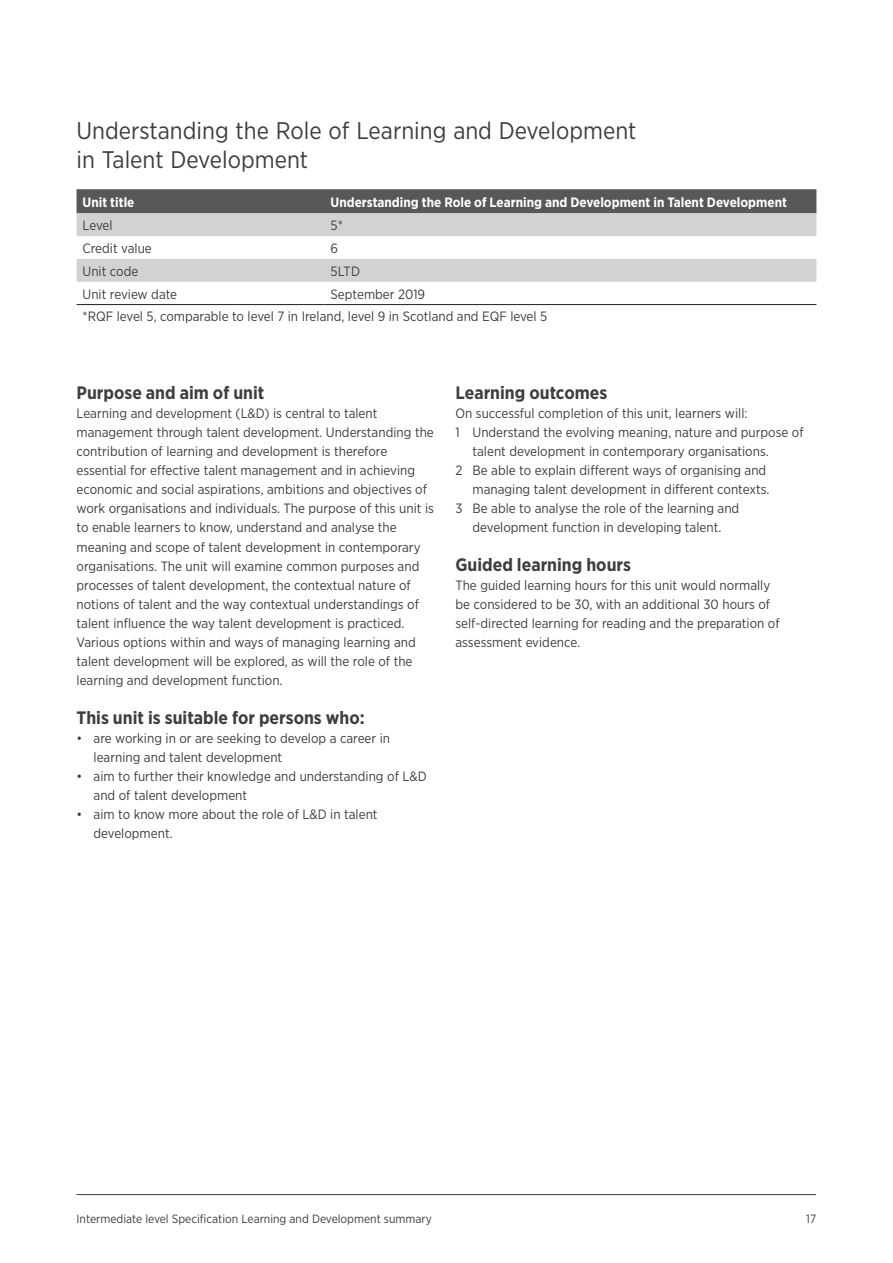
<style>
.page{position:relative;width:893px;height:1263px;background:#fff}
.page>*{position:absolute;margin:0;border:0;box-sizing:border-box;transform-origin:0 0}
.t1{font:24px/28.8px "Gotham Narrow";color:#3e3e3f}
.t2{font:700 18px "Gotham Narrow";color:#3e3e3f}
.t3{font:13.5px/19.2px "Gotham Narrow";color:#3e3e3f}
.t4{font:700 13.5px "Gotham Narrow";color:#fff}
.t5{font:12px "Gotham Narrow";color:#3e3e3f}
</style>
<div class="page">
<div style="left:77px;top:189px;width:739px;height:24px;background:#57585a"></div>
<svg style="left:77px;top:213px;width:739px;height:69px;fill:#d1d2d4"></svg>
<hr style="left:77px;top:304px;width:248px;height:1px;background:#231f20">
<hr style="left:325px;top:304px;width:491px;height:1px;background:#231f20">
<hr style="left:77px;top:1194px;width:739px;height:1px;background:#3e3e3f">
<h1 class="t1" style="left:77px;top:116px;width:561px">Understanding the Role of Learning and Development in Talent Development</h1>
<p class="t4" style="left:83px;top:194px;width:53px">Unit title</p>
<p class="t4" style="left:331px;top:194px;width:458px">Understanding the Role of Learning and Development in Talent Development</p>
<p class="t3" style="left:83px;top:216px;width:32px">Level</p>
<p class="t3" style="left:331px;top:216px;width:14px">5*</p>
<p class="t3" style="left:83px;top:238px;width:71px">Credit value</p>
<p class="t3" style="left:331px;top:238px;width:9px">6</p>
<p class="t3" style="left:83px;top:261px;width:57px">Unit code</p>
<p class="t3" style="left:331px;top:261px;width:31px">5LTD</p>
<p class="t3" style="left:83px;top:284px;width:96px">Unit review date</p>
<p class="t3" style="left:83px;top:282px;width:466px;line-height:22.8px;text-indent:248px">September 2019<br>*RQF level 5, comparable to level 7 in Ireland, level 9 in Scotland and EQF level 5</p>
<h2 class="t2" style="left:77px;top:381px;width:189px">Purpose and aim of unit</h2>
<p class="t3" style="left:77px;top:403px;width:359px">Learning and development (L&amp;D) is central to talent management through talent development. Understanding the contribution of learning and development is therefore essential for effective talent management and in achieving economic and social aspirations, ambitions and objectives of work organisations and individuals. The purpose of this unit is to enable learners to know, understand and analyse the meaning and scope of talent development in contemporary organisations. The unit will examine common purposes and processes of talent development, the contextual nature of notions of talent and the way contextual understandings of talent influence the way talent development is practiced.<br>Various options within and ways of managing learning and talent development will be explored, as will the role of the learning and development function.</p>
<h2 class="t2" style="left:77px;top:706px;width:290px">This unit is suitable for persons who:</h2>
<p class="t3" style="left:94px;top:728px;width:298px;text-indent:-17px">• are working in or are seeking to develop a career in learning and talent development</p>
<p class="t3" style="left:94px;top:766px;width:335px;text-indent:-17px">• aim to further their knowledge and understanding of L&amp;D and of talent development</p>
<p class="t3" style="left:94px;top:805px;width:286px;text-indent:-17px">• aim to know more about the role of L&amp;D in talent development.</p>
<h2 class="t2" style="left:455px;top:381px;width:153px">Learning outcomes</h2>
<p class="t3" style="left:455px;top:403px;width:294px">On successful completion of this unit, learners will:</p>
<p class="t3" style="left:455px;top:422px;width:350px">1 Understand the evolving meaning, nature and purpose of</p>
<p class="t3" style="left:472px;top:441px;width:298px">talent development in contemporary organisations.</p>
<p class="t3" style="left:455px;top:460px;width:312px">2 Be able to explain different ways of organising and</p>
<p class="t3" style="left:472px;top:479px;width:298px">managing talent development in different contexts.</p>
<p class="t3" style="left:455px;top:499px;width:285px">3 Be able to analyse the role of the learning and</p>
<p class="t3" style="left:472px;top:518px;width:250px">development function in developing talent.</p>
<h2 class="t2" style="left:455px;top:553px;width:177px">Guided learning hours</h2>
<p class="t3" style="left:455px;top:575px;width:326px">The guided learning hours for this unit would normally be considered to be 30, with an additional 30 hours of self-directed learning for reading and the preparation of assessment evidence.</p>
<p class="t5" style="left:77px;top:1211px;width:357px">Intermediate level Specification Learning and Development summary</p>
<p class="t5" style="left:806px;top:1211px;width:11px">17</p>
</div>
